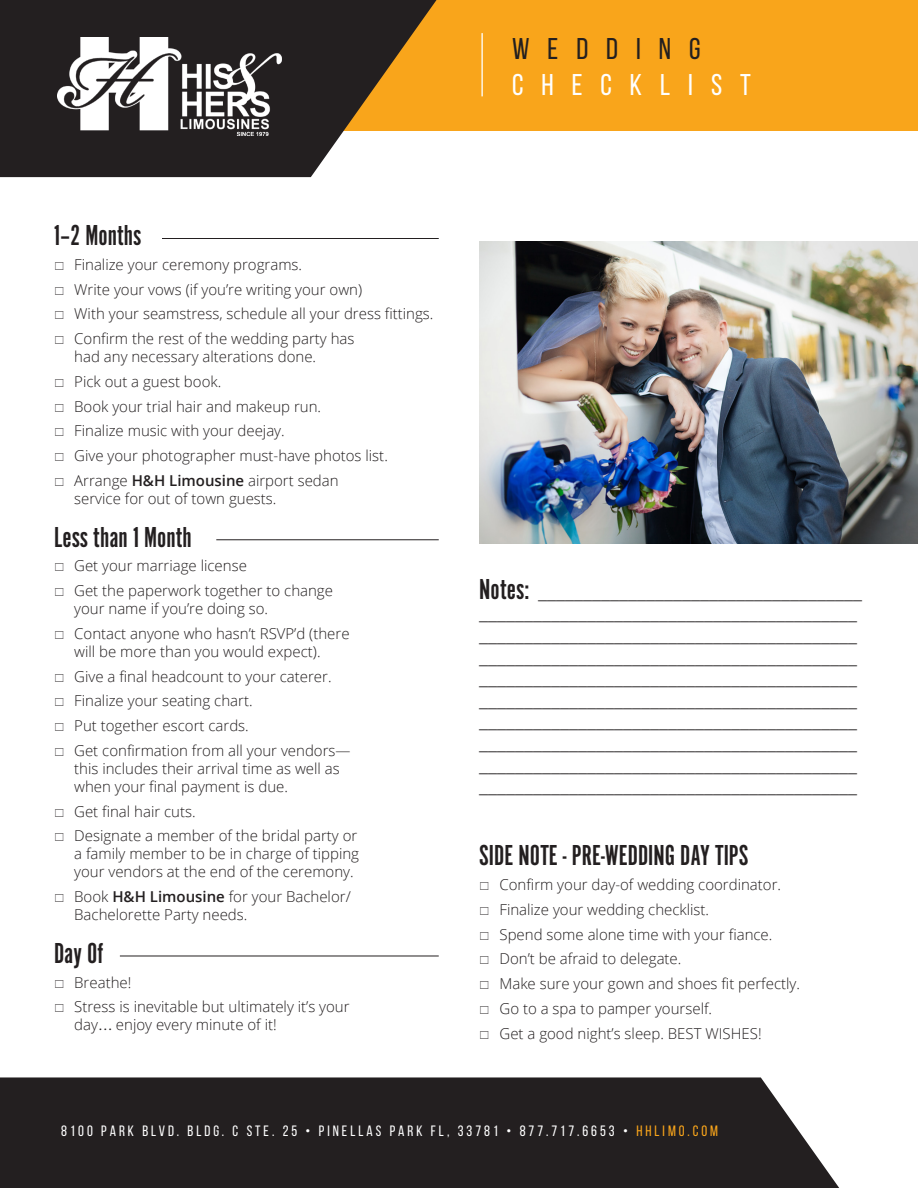
<style>
.page{position:relative;width:918px;height:1188px;background:#fff}
.page>*{position:absolute;margin:0;border:0;box-sizing:border-box;transform-origin:0 0}
.t1{font:30px "Alternate Got No 1 D";color:#231f20}
.t2{font:30px "Bebas Neue";letter-spacing:.6em;color:#fff}
.t3{font:30px "Bebas Neue";letter-spacing:.6em;color:#231f20}
.t4{font:18px/21.6px "Minion Pro";color:#231f20}
.t5{font:300 15px/18px "Open Sans";color:#231f20}
.t6{font:15px "Bebas Neue";letter-spacing:.2em;color:#fff}
.s1{font-weight:600}
.s2{font-family:"Minion Pro";font-weight:400}
.s3{font-family:"Alternate Got No 1 D";font-size:30px}
.s4{color:#f9a51b}
</style>
<div class="page">
<div style="left:0;top:0;width:918px;height:131px;background:#f9a51b"></div>
<svg style="left:0;top:0;width:437px;height:177px;fill:#231f20"></svg>
<img style="left:57px;top:38px;width:225px;height:97px">
<hr style="left:481px;top:33px;width:2px;height:63px;background:#fff">
<hr style="left:162px;top:238px;width:277px;height:1px;background:#231f20">
<hr style="left:216px;top:539px;width:223px;height:1px;background:#231f20">
<hr style="left:120px;top:956px;width:319px;height:1px;background:#231f20">
<div style="left:0;top:1077px;width:839px;height:111px;background:#231f20"></div>
<img style="left:479px;top:242px;width:439px;height:301px">
<p class="t3" style="left:512px;top:32px;width:190px">WEDDING</p>
<p class="t2" style="left:512px;top:68px;width:240px">CHECKLIST</p>
<p class="t1" style="left:54px;top:220px;width:89px">1–2 Months</p>
<p class="t5" style="left:74px;top:255px;width:229px">Finalize your ceremony programs.</p>
<p class="t5" style="left:74px;top:280px;width:289px">Write your vows (if you’re writing your own)</p>
<p class="t5" style="left:74px;top:304px;width:361px">With your seamstress, schedule all your dress fittings.</p>
<p class="t5" style="left:74px;top:329px;width:282px">Confirm the rest of the wedding party has had any necessary alterations done.</p>
<p class="t5" style="left:74px;top:372px;width:149px">Pick out a guest book.</p>
<p class="t5" style="left:74px;top:397px;width:248px">Book your trial hair and makeup run.</p>
<p class="t5" style="left:74px;top:421px;width:212px">Finalize music with your deejay.</p>
<p class="t5" style="left:74px;top:446px;width:315px">Give your photographer must-have photos list.</p>
<p class="t5" style="left:74px;top:471px;width:266px">Arrange <span class="s1">H&amp;H Limousine</span> airport sedan service for out of town guests.</p>
<p class="t1" style="left:54px;top:522px;width:139px">Less than 1 Month</p>
<p class="t5" style="left:74px;top:556px;width:174px">Get your marriage license</p>
<p class="t5" style="left:74px;top:581px;width:260px">Get the paperwork together to change your name if you’re doing so.</p>
<p class="t5" style="left:74px;top:624px;width:277px">Contact anyone who hasn’t RSVP’d (there will be more than you would expect).</p>
<p class="t5" style="left:74px;top:667px;width:259px">Give a final headcount to your caterer.</p>
<p class="t5" style="left:74px;top:691px;width:180px">Finalize your seating chart.</p>
<p class="t5" style="left:74px;top:716px;width:176px">Put together escort cards.</p>
<p class="t5" style="left:74px;top:741px;width:278px">Get confirmation from all your vendors— this includes their arrival time as well as when your final payment is due.</p>
<p class="t5" style="left:74px;top:802px;width:123px">Get final hair cuts.</p>
<p class="t5" style="left:74px;top:826px;width:286px;text-align:justify">Designate a member of the bridal party or a family member to be in charge of tipping your vendors at the end of the ceremony.</p>
<p class="t5" style="left:74px;top:887px;width:278px">Book <span class="s1">H&amp;H Limousine</span> for your Bachelor/<br>Bachelorette Party needs.</p>
<p class="t1" style="left:54px;top:938px;width:51px">Day Of</p>
<p class="t5" style="left:74px;top:973px;width:59px">Breathe!</p>
<p class="t5" style="left:74px;top:997px;width:277px">Stress is inevitable but ultimately it’s your day<span class="s2">…</span> enjoy every minute of it!</p>
<p class="t4" style="left:479px;top:582px;width:384px"><span class="s3">Notes:</span> ____________________________________ __________________________________________ __________________________________________ __________________________________________ __________________________________________ __________________________________________ __________________________________________ __________________________________________ __________________________________________ __________________________________________</p>
<p class="t1" style="left:479px;top:840px;width:271px">SIDE NOTE - PRE-WEDDING DAY TIPS</p>
<p class="t5" style="left:500px;top:875px;width:283px">Confirm your day-of wedding coordinator.</p>
<p class="t5" style="left:499px;top:900px;width:211px">Finalize your wedding checklist.</p>
<p class="t5" style="left:500px;top:925px;width:274px">Spend some alone time with your fiance.</p>
<p class="t5" style="left:500px;top:950px;width:183px">Don’t be afraid to delegate.</p>
<p class="t5" style="left:500px;top:974px;width:302px">Make sure your gown and shoes fit perfectly.</p>
<p class="t5" style="left:500px;top:999px;width:214px">Go to a spa to pamper yourself.</p>
<p class="t5" style="left:500px;top:1024px;width:264px">Get a good night’s sleep. BEST WISHES!</p>
<p class="t6" style="left:61px;top:1122px;width:658px">8100 PARK BLVD. BLDG. C STE. 25 • PINELLAS PARK FL, 33781 • 877.717.6653 • <span class="s4">HHLIMO.COM</span></p>
</div>
